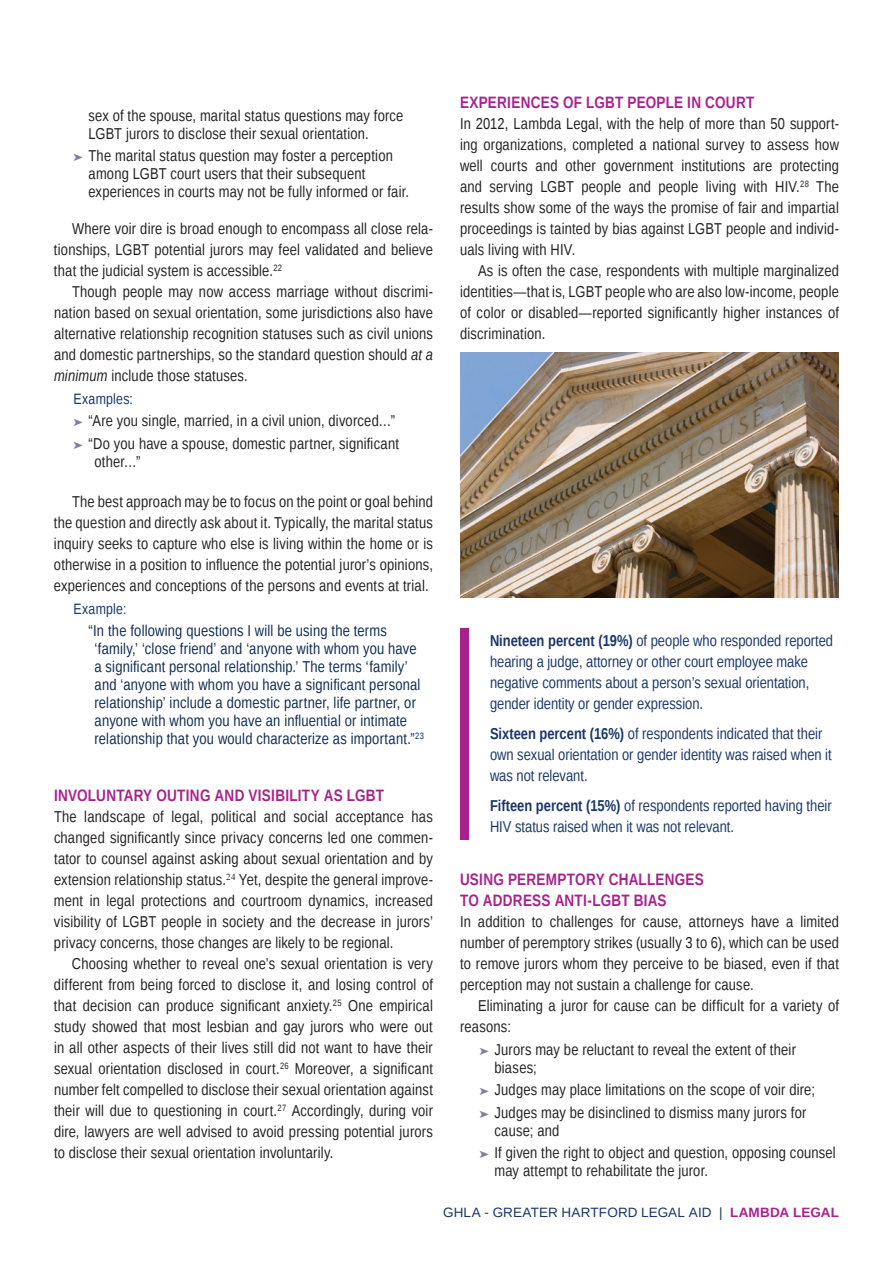
<style>
.page{position:relative;width:893px;height:1263px;background:#fff}
.page>*{position:absolute;margin:0;border:0;box-sizing:border-box;transform-origin:0 0}
.t1{font:700 16.5px/21px "Liberation Sans Narrow";letter-spacing:.015em;color:#a8218c}
.t2{font:15.75px/21px "Liberation Sans Narrow";letter-spacing:.015em;color:#231f20;text-align:justify}
.t3{font:15.75px/21px "Liberation Sans Narrow";color:#193667}
.t4{font:15.75px/18px "Liberation Sans Narrow";letter-spacing:.015em;color:#0e2b51}
.t5{font:15px "Liberation Sans Narrow";letter-spacing:.015em;color:#193667}
.t6{font:13.5px "Liberation Sans";letter-spacing:.01em;color:#193667}
.s1{color:#7c7e9f}
.s2{font-style:italic}
.s3{font-weight:700}
.s4{font-weight:700;color:#a8218c}
</style>
<div class="page">
<div style="left:460px;top:628px;width:9px;height:212px;background:#a8218c"></div>
<img style="left:460px;top:352px;width:379px;height:245px">
<p class="t2" style="left:88px;top:107px;width:316px;line-height:18px">sex of the spouse, marital status questions may force<br>LGBT jurors to disclose their sexual orientation.</p>
<p class="t2" style="left:88px;top:148px;width:322px;line-height:18px;text-align:left;text-indent:-15px"><span class="s1">➤</span> The marital status question may foster a perception among LGBT court users that their subsequent experiences in courts may not be fully informed or fair.</p>
<p class="t2" style="left:54px;top:219px;width:380px;text-indent:18px">Where voir dire is broad enough to encompass all close rela&shy;tionships, LGBT potential jurors may feel validated and believe that the judicial system is accessible.<sup>22</sup></p>
<p class="t2" style="left:54px;top:282px;width:380px;text-indent:18px">Though people may now access marriage without discrimi&shy;nation based on sexual orientation, some jurisdictions also have alternative relationship recognition statuses such as civil unions and domestic partnerships, so the standard question should <span class="s2">at a minimum</span> include those statuses.</p>
<p class="t5" style="left:74px;top:390px;width:61px">Examples:</p>
<p class="t2" style="left:74px;top:410px;width:327px;line-height:22.5px"><span class="s1">➤</span> “Are you single, married, in a civil union, divorced…” <span class="s1">➤</span> “Do you have a spouse, domestic partner, significant</p>
<p class="t2" style="left:95px;top:451px;width:47px">other…”</p>
<p class="t2" style="left:54px;top:492px;width:380px;text-indent:18px">The best approach may be to focus on the point or goal behind the question and directly ask about it. Typically, the marital status inquiry seeks to capture who else is living within the home or is otherwise in a position to influence the potential juror’s opinions, experiences and conceptions of the persons and events at trial.</p>
<p class="t5" style="left:74px;top:600px;width:54px">Example:</p>
<p class="t4" style="left:95px;top:622px;width:331px;text-indent:-6px">“In the following questions I will be using the terms ‘family,’ ‘close friend’ and ‘anyone with whom you have a significant personal relationship.’ The terms ‘family’ and ‘anyone with whom you have a significant personal relationship’ include a domestic partner, life partner, or anyone with whom you have an influential or intimate relationship that you would characterize as important.”<sup>23</sup></p>
<p class="t1" style="left:54px;top:784px;width:331px">INVOLUNTARY OUTING AND VISIBILITY AS LGBT</p>
<p class="t2" style="left:54px;top:807px;width:381px">The landscape of legal, political and social acceptance has changed significantly since privacy concerns led one commen&shy;tator to counsel against asking about sexual orientation and by extension relationship status.<sup>24</sup> Yet, despite the general improve&shy;ment in legal protections and courtroom dynamics, increased visibility of LGBT people in society and the decrease in jurors’ privacy concerns, those changes are likely to be regional.</p>
<p class="t2" style="left:54px;top:954px;width:380px;text-indent:18px">Choosing whether to reveal one’s sexual orientation is very different from being forced to disclose it, and losing control of that decision can produce significant anxiety.<sup>25</sup> One empirical study showed that most lesbian and gay jurors who were out in all other aspects of their lives still did not want to have their sexual orientation disclosed in court.<sup>26</sup> Moreover, a significant number felt compelled to disclose their sexual orientation against their will due to questioning in court.<sup>27</sup> Accordingly, during voir dire, lawyers are well advised to avoid pressing potential jurors to disclose their sexual orientation involuntarily.</p>
<p class="t1" style="left:460px;top:91px;width:296px">EXPERIENCES OF LGBT PEOPLE IN COURT</p>
<p class="t2" style="left:460px;top:114px;width:380px">In 2012, Lambda Legal, with the help of more than 50 support&shy;ing organizations, completed a national survey to assess how well courts and other government institutions are protecting and serving LGBT people and people living with HIV.<sup>28</sup> The results show some of the ways the promise of fair and impartial proceedings is tainted by bias against LGBT people and individ&shy;uals living with HIV.</p>
<p class="t2" style="left:460px;top:261px;width:380px;text-indent:18px">As is often the case, respondents with multiple marginalized identities—that is, LGBT people who are also low-income, people of color or disabled—reported significantly higher instances of discrimination.</p>
<p class="t3" style="left:490px;top:630px;width:345px"><span class="s3">Nineteen percent (19%)</span> of people who responded reported hearing a judge, attorney or other court employee make negative comments about a person’s sexual orientation, gender identity or gender expression.</p>
<p class="t3" style="left:490px;top:723px;width:343px"><span class="s3">Sixteen percent (16%)</span> of respondents indicated that their own sexual orientation or gender identity was raised when it was not relevant.</p>
<p class="t3" style="left:490px;top:795px;width:343px"><span class="s3">Fifteen percent (15%)</span> of respondents reported having their<br>HIV status raised when it was not relevant.</p>
<p class="t1" style="left:460px;top:868px;width:245px">USING PEREMPTORY CHALLENGES<br>TO ADDRESS ANTI-LGBT BIAS</p>
<p class="t2" style="left:460px;top:912px;width:380px">In addition to challenges for cause, attorneys have a limited number of peremptory strikes (usually 3 to 6), which can be used to remove jurors whom they perceive to be biased, even if that perception may not sustain a challenge for cause.</p>
<p class="t2" style="left:460px;top:996px;width:380px;text-indent:18px">Eliminating a juror for cause can be difficult for a variety of reasons:</p>
<p class="t2" style="left:494px;top:1041px;width:303px;line-height:18px;text-indent:-15px"><span class="s1">➤</span> Jurors may be reluctant to reveal the extent of their biases;</p>
<p class="t2" style="left:479px;top:1079px;width:337px;line-height:22.5px"><span class="s1">➤</span> Judges may place limitations on the scope of voir dire; <span class="s1">➤</span> Judges may be disinclined to dismiss many jurors for</p>
<p class="t2" style="left:479px;top:1119px;width:358px;line-height:22.5px;text-indent:15px">cause; and<br><span class="s1">➤</span> If given the right to object and question, opposing counsel</p>
<p class="t2" style="left:494px;top:1161px;width:215px">may attempt to rehabilitate the juror.</p>
<p class="t6" style="left:443px;top:1204px;width:397px">GHLA - GREATER HARTFORD LEGAL AID | <span class="s4">LAMBDA LEGAL</span></p>
</div>
